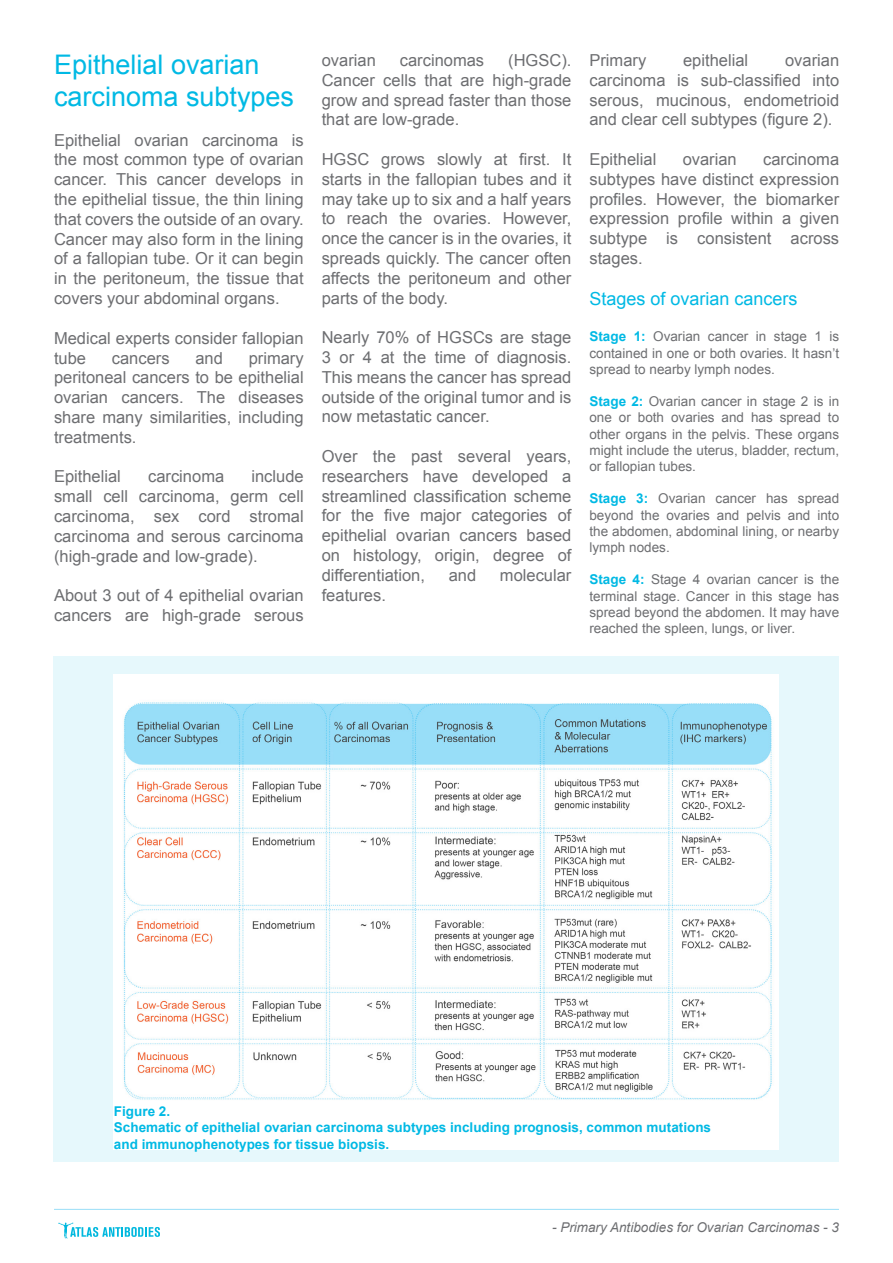
<style>
.page{position:relative;width:893px;height:1263px;background:#fff}
.page>*{position:absolute;margin:0;border:0;box-sizing:border-box;transform-origin:0 0}
.t1{font:27px/32.4px "Arial";color:#00b9e4}
.t2{font:18px "Arial";color:#00b9e4}
.t3{font:16.5px/19.8px "Arial";color:#6d6e71;text-align:justify}
.t4{font:13.5px/16.2px "Arial";color:#6d6e71;text-align:justify}
.t5{font:700 13.5px "Arial";color:#00b9e4}
.t6{font:italic 13.5px "Arial";color:#6d6e71}
.s1{font-weight:700;color:#00b9e4}
</style>
<div class="page">
<div style="left:54px;top:656px;width:785px;height:505px;background:#e6f8fc"></div>
<div style="left:114px;top:674px;width:665px;height:432px;background:#fff"></div>
<img style="left:123px;top:702px;width:649px;height:398px">
<div style="left:114px;top:1106px;width:665px;height:44px;background:#fff"></div>
<svg style="left:58px;top:1222px;width:102px;height:16px"></svg>
<hr style="left:54px;top:1209px;width:785px;height:1px;background:#99def8">
<p class="t1" style="left:54px;top:48px;width:242px">Epithelial ovarian carcinoma subtypes</p>
<p class="t3" style="left:54px;top:130px;width:251px">Epithelial ovarian carcinoma is the most common type of ovarian cancer. This cancer develops in the epithelial tissue, the thin lining that covers the outside of an ovary.</p>
<p class="t3" style="left:54px;top:229px;width:251px">Cancer may also form in the lining of a fallopian tube. Or it can begin in the peritoneum, the tissue that covers your abdominal organs.</p>
<p class="t3" style="left:54px;top:328px;width:251px">Medical experts consider fallopian tube</p>
<p class="t3" style="left:54px;top:348px;width:251px;text-indent:195px">primary peritoneal cancers to be epithelial ovarian cancers. The diseases share many similarities, including treatments.</p>
<p class="t3" style="left:54px;top:467px;width:68px">Epithelial</p>
<p class="t3" style="left:148px;top:467px;width:78px">carcinoma</p>
<p class="t3" style="left:112px;top:348px;width:59px">cancers</p>
<p class="t3" style="left:195px;top:348px;width:29px">and</p>
<p class="t3" style="left:54px;top:467px;width:251px;text-indent:197px">include small cell carcinoma, germ cell carcinoma, sex cord stromal carcinoma and serous carcinoma (high-grade and low-grade).</p>
<p class="t3" style="left:54px;top:586px;width:251px">About 3 out of 4 epithelial ovarian cancers are high-grade serous</p>
<p class="t3" style="left:322px;top:50px;width:251px;text-indent:186px">(HGSC).<br>Cancer cells that are high-grade grow and spread faster than those that are low-grade.</p>
<p class="t3" style="left:322px;top:149px;width:251px">HGSC grows slowly at first. It starts in the fallopian tubes and it may take up to six and a half years to reach the ovaries. However, once the cancer is in the ovaries, it spreads quickly. The cancer often affects the peritoneum and other parts of the body.</p>
<p class="t3" style="left:322px;top:328px;width:251px">Nearly 70% of HGSCs are stage 3 or 4 at the time of diagnosis.<br>This means the cancer has spread outside of the original tumor and is now metastatic cancer.</p>
<p class="t3" style="left:322px;top:446px;width:251px">Over the past several years, researchers have developed a streamlined classification scheme for the five major categories of epithelial ovarian cancers based on histology, origin, degree of differentiation,</p>
<p class="t3" style="left:322px;top:50px;width:56px">ovarian</p>
<p class="t3" style="left:400px;top:50px;width:86px">carcinomas</p>
<p class="t3" style="left:449px;top:565px;width:29px">and</p>
<p class="t3" style="left:500px;top:565px;width:73px">molecular</p>
<p class="t3" style="left:322px;top:585px;width:66px">features.</p>
<p class="t3" style="left:589px;top:50px;width:251px;text-indent:196px">ovarian carcinoma is sub-classified into serous, mucinous, endometrioid and clear cell subtypes (figure 2).</p>
<p class="t3" style="left:589px;top:149px;width:68px">Epithelial</p>
<p class="t3" style="left:683px;top:149px;width:56px">ovarian</p>
<p class="t3" style="left:589px;top:50px;width:58px">Primary</p>
<p class="t3" style="left:683px;top:50px;width:67px">epithelial</p>
<p class="t3" style="left:589px;top:149px;width:251px;text-indent:174px">carcinoma subtypes have distinct expression profiles. However, the biomarker expression profile within a given subtype is consistent across stages.</p>
<p class="t2" style="left:589px;top:287px;width:210px">Stages of ovarian cancers</p>
<p class="t4" style="left:589px;top:329px;width:251px"><span class="s1">Stage 1:</span> Ovarian cancer in stage 1 is contained in one or both ovaries. It hasn’t spread to nearby lymph nodes.</p>
<p class="t4" style="left:589px;top:394px;width:251px"><span class="s1">Stage 2:</span> Ovarian cancer in stage 2 is in one or both ovaries and has spread to other organs in the pelvis. These organs might include the uterus, bladder, rectum, or fallopian tubes.</p>
<p class="t4" style="left:589px;top:491px;width:251px"><span class="s1">Stage 3:</span> Ovarian cancer has spread beyond the ovaries and pelvis and into the abdomen, abdominal lining, or nearby lymph nodes.</p>
<p class="t4" style="left:589px;top:572px;width:251px"><span class="s1">Stage 4:</span> Stage 4 ovarian cancer is the terminal stage. Cancer in this stage has spread beyond the abdomen. It may have reached the spleen, lungs, or liver.</p>
<p class="t5" style="left:114px;top:1102px;width:58px">Figure 2.</p>
<p class="t5" style="left:114px;top:1119px;width:599px">Schematic of epithelial ovarian carcinoma subtypes including prognosis, common mutations</p>
<p class="t5" style="left:114px;top:1135px;width:277px">and immunophenotypes for tissue biopsis.</p>
<p class="t6" style="left:552px;top:1219px;width:288px">- Primary Antibodies for Ovarian Carcinomas - 3</p>
</div>
